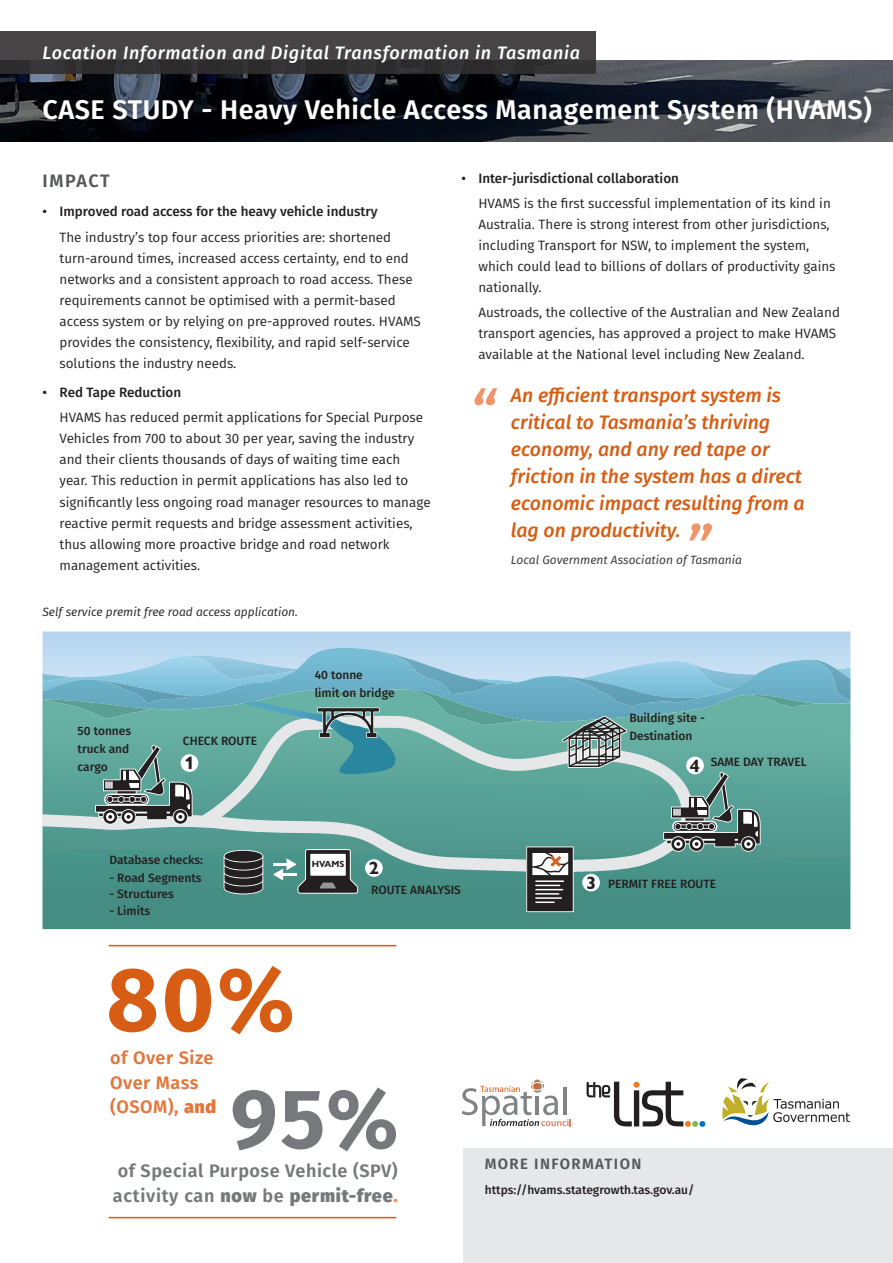
<style>
.page{position:relative;width:893px;height:1263px;background:#fff}
.page>*{position:absolute;margin:0;border:0;box-sizing:border-box;transform-origin:0 0}
.t1{font:700 90.3px "Fira Sans";color:#d75d14}
.t2{font:700 84.15px "Fira Sans";color:#76787b}
.Heading_2{font:600 27px "Fira Sans";letter-spacing:.02em;color:#fff}
.t3{font:italic 500 19.5px/27px "Fira Sans";color:#d75d14}
.Byline{font:italic 500 18px "Fira Sans";letter-spacing:.04em;color:#fff}
.t4{font:600 18px/24.5px "Fira Sans";letter-spacing:.03em;color:#e3763b}
.t5{font:600 18px "Fira Sans";letter-spacing:.03em;color:#76787b}
.t6{font:800 18px "Fira Sans";letter-spacing:.04em;color:#76787b}
.Text{font:600 18px "Fira Sans";letter-spacing:.08em;color:#57585a}
.t7{font:700 17.85px "Gill Sans Nova";color:#231f20}
.Heading_4{font:600 15px "Fira Sans";letter-spacing:.09em;color:#57585a}
.Bullet_text{font:13.5px/21px "Fira Sans";color:#231f20}
.Text_indent{font:13.5px/21px "Fira Sans";color:#231f20}
.Bullet_text-2{font:500 13.5px "Fira Sans";color:#231f20}
.diagram_text{font:500 12px/18px "Fira Sans";color:#231f20}
.Captions{font:italic 12px "Fira Sans";color:#231f20}
.Contact_details{font:500 12px "Fira Sans";color:#231f20}
.Quote_contributor{font:italic 12px "Fira Sans";color:#3e3e3f}
.t8{font:700 9px "Gill Sans Nova";color:#231f20}
.s1{font-weight:800}
.s2{font-weight:600}
.s3{color:#f09568}
</style>
<div class="page">
<img style="left:0;top:61px;width:893px;height:81px">
<div style="left:463px;top:1148px;width:430px;height:115px;background:#e6e7e9"></div>
<div style="left:0;top:31px;width:595px;height:43px;background:linear-gradient(to bottom,#4e4c4c,#312f32)"></div>
<svg style="left:689px;top:523px;width:23px;height:17px"></svg>
<svg style="left:474px;top:388px;width:23px;height:17px"></svg>
<hr style="left:109px;top:945px;width:287px;height:1px;background:#d75d14">
<hr style="left:109px;top:1217px;width:287px;height:1px;background:#d75d14">
<svg style="left:43px;top:631px;width:807px;height:298px;background:#6ea8a7"></svg>
<svg style="left:587px;top:1082px;width:118px;height:45px"></svg>
<svg style="left:722px;top:1078px;width:128px;height:47px"></svg>
<svg style="left:462px;top:1079px;width:109px;height:47px"></svg>
<p class="Byline" style="left:43px;top:39px;width:539px">Location Information and Digital Transformation in Tasmania</p>
<p class="Heading_2" style="left:43px;top:87px;width:831px">CASE STUDY - Heavy Vehicle Access Management System (HVAMS)</p>
<p class="Text" style="left:43px;top:166px;width:69px">IMPACT</p>
<p class="Bullet_text-2" style="left:43px;top:201px;width:337px">• Improved road access for the heavy vehicle industry</p>
<p class="Text_indent" style="left:60px;top:226px;width:363px">The industry’s top four access priorities are: shortened turn-around times, increased access certainty, end to end networks and a consistent approach to road access. These requirements cannot be optimised with a permit-based access system or by relying on pre-approved routes. HVAMS provides the consistency, flexibility, and rapid self-service solutions the industry needs.</p>
<p class="Bullet_text-2" style="left:43px;top:382px;width:140px">• Red Tape Reduction</p>
<p class="Bullet_text" style="left:60px;top:407px;width:373px">HVAMS has reduced permit applications for Special Purpose Vehicles from 700 to about 30 per year, saving the industry and their clients thousands of days of waiting time each year. This reduction in permit applications has also led to significantly less ongoing road manager resources to manage reactive permit requests and bridge assessment activities, thus allowing more proactive bridge and road network management activities.</p>
<p class="Captions" style="left:43px;top:603px;width:257px">Self service premit free road access application.</p>
<p class="diagram_text" style="left:78px;top:721px;width:55px">50 tonnes truck and cargo</p>
<p class="diagram_text" style="left:183px;top:731px;width:76px">CHECK ROUTE</p>
<p class="t7" style="left:184px;top:752px;width:12px">1</p>
<p class="diagram_text" style="left:315px;top:665px;width:81px">40 tonne<br>limit on bridge</p>
<p class="Bullet_text-2" style="left:461px;top:167px;width:219px">• Inter-jurisdictional collaboration</p>
<p class="Bullet_text" style="left:478px;top:192px;width:359px">HVAMS is the first successful implementation of its kind in Australia. There is strong interest from other jurisdictions, including Transport for NSW, to implement the system, which could lead to billions of dollars of productivity gains nationally.</p>
<p class="Bullet_text" style="left:478px;top:302px;width:363px">Austroads, the collective of the Australian and New Zealand transport agencies, has approved a project to make HVAMS available at the National level including New Zealand.</p>
<p class="t3" style="left:511px;top:381px;width:295px">An efficient transport system is critical to Tasmania’s thriving economy, and any red tape or friction in the system has a direct economic impact resulting from a lag on productivity.</p>
<p class="Quote_contributor" style="left:511px;top:551px;width:233px">Local Government Association of Tasmania</p>
<p class="diagram_text" style="left:629px;top:708px;width:77px">Building site -<br>Destination</p>
<p class="t7" style="left:690px;top:754px;width:12px">4</p>
<p class="diagram_text" style="left:711px;top:752px;width:97px">SAME DAY TRAVEL</p>
<p class="diagram_text" style="left:109px;top:850px;width:95px">Database checks:</p>
<p class="diagram_text" style="left:109px;top:868px;width:94px">- Road Segments</p>
<p class="diagram_text" style="left:109px;top:884px;width:66px">- Structures</p>
<p class="diagram_text" style="left:109px;top:901px;width:42px">- Limits</p>
<p class="t8" style="left:312px;top:859px;width:34px">HVAMS</p>
<p class="t1" style="left:106px;top:923px;width:190px">80%</p>
<p class="t7" style="left:369px;top:857px;width:12px">2</p>
<p class="diagram_text" style="left:371px;top:880px;width:91px">ROUTE ANALYSIS</p>
<p class="t4" style="left:110px;top:1045px;width:108px">of Over Size<br>Over Mass (OSOM), <span class="s1">and</span></p>
<p class="t2" style="left:230px;top:1048px;width:169px">95%</p>
<p class="t6" style="left:113px;top:1179px;width:286px"><span class="s2">activity can</span> now <span class="s2">be</span> permit-free<span class="s3">.</span></p>
<p class="t5" style="left:118px;top:1156px;width:282px">of Special Purpose Vehicle (SPV)</p>
<p class="t7" style="left:586px;top:872px;width:12px">3</p>
<p class="diagram_text" style="left:608px;top:874px;width:110px">PERMIT FREE ROUTE</p>
<p class="Heading_4" style="left:485px;top:1152px;width:158px">MORE INFORMATION</p>
<p class="Contact_details" style="left:485px;top:1180px;width:211px">https://hvams.stategrowth.tas.gov.au/</p>
</div>
